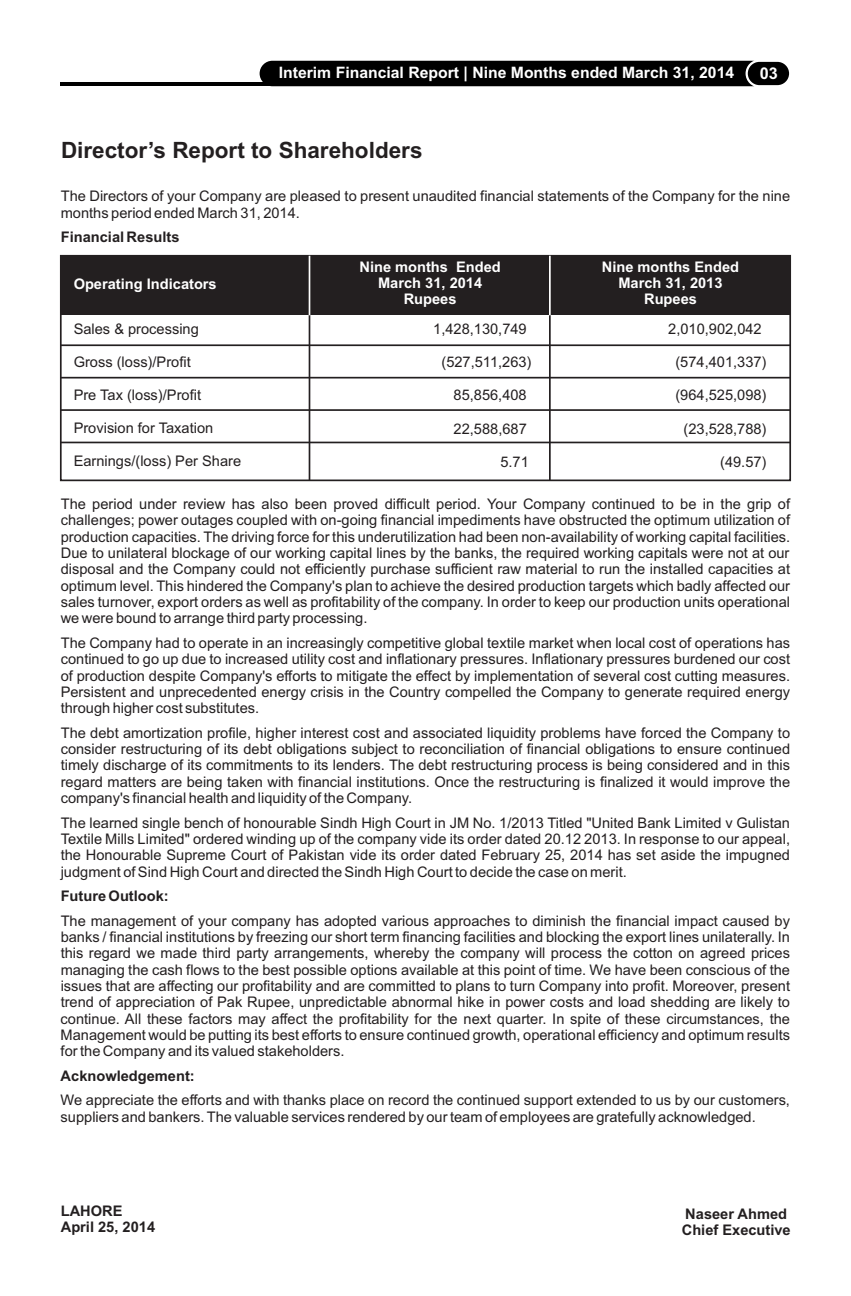
<style>
.page{position:relative;width:851px;height:1296px;background:#fff}
.page>*{position:absolute;margin:0;border:0;box-sizing:border-box;transform-origin:0 0}
.t1{font:700 22.5px "Arial";color:#231f20}
.t2{font:700 16.2px "Arial";color:#fff}
.t3{font:700 15.75px "Arial";color:#fff}
.t4{font:14.62px/16.4px "Arial";color:#231f20;text-align:justify}
.t5{font:700 14.62px/16.4px "Arial";color:#231f20}
.t6{font:700 14.62px/16.4px "Arial";color:#fff;text-align:center}
</style>
<div class="page">
<div style="left:60px;top:255px;width:731px;height:226px;border:2px solid #231f20"></div>
<div style="left:61px;top:256px;width:729px;height:59px;background:#231f20"></div>
<hr style="left:308px;top:256px;width:2px;height:225px;background:#231f20">
<hr style="left:549px;top:256px;width:1px;height:225px;background:#231f20">
<hr style="left:308px;top:256px;width:2px;height:59px;background:#fff">
<hr style="left:549px;top:256px;width:1px;height:59px;background:#fff">
<hr style="left:61px;top:344px;width:729px;height:2px;background:#231f20">
<hr style="left:61px;top:377px;width:729px;height:2px;background:#231f20">
<hr style="left:61px;top:409px;width:729px;height:2px;background:#231f20">
<hr style="left:61px;top:442px;width:729px;height:1px;background:#231f20">
<hr style="left:61px;top:82px;width:685px;height:4px;background:#000">
<div style="left:259px;top:61px;width:506px;height:25px;background:#000;border-radius:13px"></div>
<div style="left:745px;top:60px;width:46px;height:27px;background:#000;border:2px solid #fff;border-radius:13px"></div>
<p class="t3" style="left:279px;top:66px;width:457px">Interim Financial Report | Nine Months ended March 31, 2014</p>
<p class="t2" style="left:759px;top:67px;width:20px">03</p>
<h1 class="t1" style="left:61px;top:142px;width:363px">Director’s Report to Shareholders</h1>
<p class="t4" style="left:61px;top:189px;width:730px">The Directors of your Company are pleased to present unaudited financial statements of the Company for the nine months period ended March 31, 2014.</p>
<p class="t5" style="left:61px;top:230px;width:120px">Financial Results</p>
<p class="t6" style="left:74px;top:277px;width:145px">Operating Indicators</p>
<p class="t6" style="left:359px;top:260px;width:143px">Nine months Ended<br>March 31, 2014<br>Rupees</p>
<p class="t6" style="left:601px;top:260px;width:139px">Nine months Ended<br>March 31, 2013<br>Rupees</p>
<p class="t4" style="left:74px;top:322px;width:127px">Sales &amp; processing</p>
<p class="t4" style="left:74px;top:355px;width:119px">Gross (loss)/Profit</p>
<p class="t4" style="left:74px;top:388px;width:129px">Pre Tax (loss)/Profit</p>
<p class="t4" style="left:74px;top:421px;width:141px">Provision for Taxation</p>
<p class="t4" style="left:74px;top:454px;width:169px">Earnings/(loss) Per Share</p>
<p class="t4" style="left:668px;top:322px;width:95px">2,010,902,042</p>
<p class="t4" style="left:675px;top:355px;width:93px">(574,401,337)</p>
<p class="t4" style="left:675px;top:388px;width:93px">(964,525,098)</p>
<p class="t4" style="left:683px;top:422px;width:84px">(23,528,788)</p>
<p class="t4" style="left:720px;top:455px;width:48px">(49.57)</p>
<p class="t4" style="left:61px;top:497px;width:731px">The period under review has also been proved difficult period. Your Company continued to be in the grip of challenges; power outages coupled with on-going financial impediments have obstructed the optimum utilization of production capacities. The driving force for this underutilization had been non-availability of working capital facilities.<br>Due to unilateral blockage of our working capital lines by the banks, the required working capitals were not at our disposal and the Company could not efficiently purchase sufficient raw material to run the installed capacities at optimum level. This hindered the Company's plan to achieve the desired production targets which badly affected our sales turnover, export orders as well as profitability of the company. In order to keep our production units operational we were bound to arrange third party processing.</p>
<p class="t4" style="left:61px;top:636px;width:731px">The Company had to operate in an increasingly competitive global textile market when local cost of operations has continued to go up due to increased utility cost and inflationary pressures. Inflationary pressures burdened our cost of production despite Company's efforts to mitigate the effect by implementation of several cost cutting measures.<br>Persistent and unprecedented energy crisis in the Country compelled the Company to generate required energy through higher cost substitutes.</p>
<p class="t4" style="left:61px;top:726px;width:731px">The debt amortization profile, higher interest cost and associated liquidity problems have forced the Company to consider restructuring of its debt obligations subject to reconciliation of financial obligations to ensure continued timely discharge of its commitments to its lenders. The debt restructuring process is being considered and in this regard matters are being taken with financial institutions. Once the restructuring is finalized it would improve the company's financial health and liquidity of the Company.</p>
<p class="t4" style="left:61px;top:816px;width:730px">The learned single bench of honourable Sindh High Court in JM No. 1/2013 Titled "United Bank Limited v Gulistan Textile Mills Limited" ordered winding up of the company vide its order dated 20.12 2013. In response to our appeal, the Honourable Supreme Court of Pakistan vide its order dated February 25, 2014 has set aside the impugned judgment of Sind High Court and directed the Sindh High Court to decide the case on merit.</p>
<p class="t5" style="left:61px;top:889px;width:110px">Future Outlook:</p>
<p class="t4" style="left:61px;top:914px;width:731px">The management of your company has adopted various approaches to diminish the financial impact caused by banks / financial institutions by freezing our short term financing facilities and blocking the export lines unilaterally. In this regard we made third party arrangements, whereby the company will process the cotton on agreed prices managing the cash flows to the best possible options available at this point of time. We have been conscious of the issues that are affecting our profitability and are committed to plans to turn Company into profit. Moreover, present trend of appreciation of Pak Rupee, unpredictable abnormal hike in power costs and load shedding are likely to continue. All these factors may affect the profitability for the next quarter. In spite of these circumstances, the Management would be putting its best efforts to ensure continued growth, operational efficiency and optimum results for the Company and its valued stakeholders.</p>
<p class="t5" style="left:61px;top:1069px;width:136px">Acknowledgement:</p>
<p class="t4" style="left:61px;top:1093px;width:730px">We appreciate the efforts and with thanks place on record the continued support extended to us by our customers, suppliers and bankers. The valuable services rendered by our team of employees are gratefully acknowledged.</p>
<p class="t4" style="left:433px;top:322px;width:95px">1,428,130,749</p>
<p class="t4" style="left:441px;top:355px;width:91px">(527,511,263)</p>
<p class="t4" style="left:453px;top:388px;width:75px">85,856,408</p>
<p class="t4" style="left:453px;top:422px;width:75px">22,588,687</p>
<p class="t4" style="left:500px;top:455px;width:30px">5.71</p>
<p class="t5" style="left:61px;top:1204px;width:96px">LAHORE<br>April 25, 2014</p>
<p class="t5" style="left:681px;top:1207px;width:110px">Naseer Ahmed<br>Chief Executive</p>
</div>
